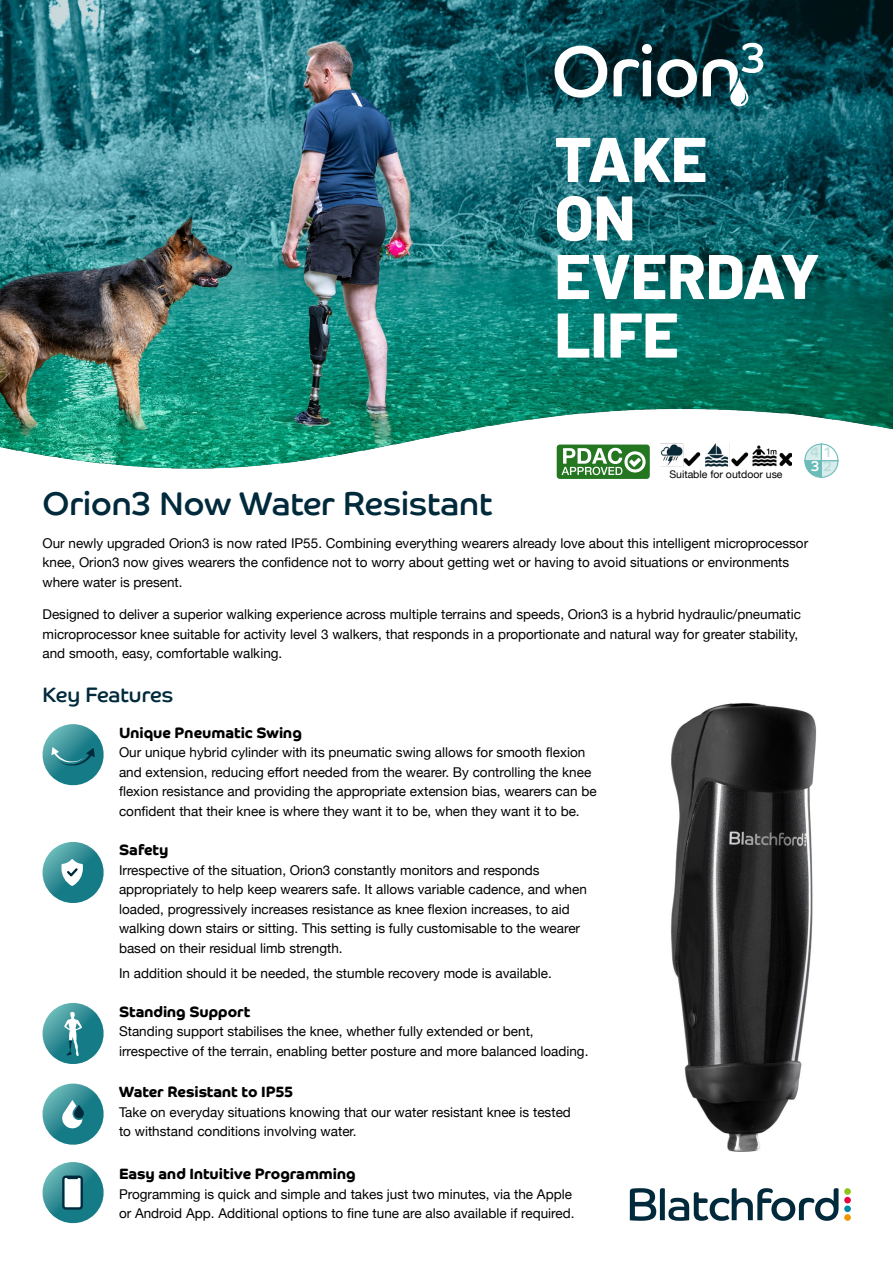
<style>
.page{position:relative;width:893px;height:1263px;background:#fff}
.page>*{position:absolute;margin:0;border:0;box-sizing:border-box;transform-origin:0 0}
.t1{font:800 63px/58.5px "Barlow";color:#fff}
.t2{font:33px "Co Headline";color:#002a3b}
.t3{font:21px "Co Headline";color:#002a3b}
.t4{font:700 15px "Co Headline";color:#000}
.t5{font:14.1px/14px "Co Headline";color:#b7dcdb}
.t6{font:13.5px/19.5px "Helvetica Neue";color:#000}
.t7{font:10.5px "Helvetica Neue";color:#000}
.s1{color:#bee0de}
.s2{color:#fff}
</style>
<div class="page">
<img style="left:671px;top:703px;width:146px;height:449px">
<img style="left:0;top:0;width:893px;height:378px">
<svg style="left:630px;top:1188px;width:208px;height:33px"></svg>
<div style="left:844px;top:1188px;width:7px;height:7px;background:#8ec618;border-radius:50%"></div>
<div style="left:844px;top:1197px;width:7px;height:6px;background:#e90445;border-radius:50%"></div>
<div style="left:844px;top:1205px;width:7px;height:7px;background:#0089a2;border-radius:50%"></div>
<div style="left:844px;top:1214px;width:7px;height:7px;background:#f09500;border-radius:50%"></div>
<svg style="left:42px;top:842px;width:62px;height:61px"></svg>
<svg style="left:42px;top:1003px;width:62px;height:61px"></svg>
<svg style="left:42px;top:724px;width:62px;height:62px"></svg>
<svg style="left:42px;top:1083px;width:62px;height:62px"></svg>
<svg style="left:42px;top:1162px;width:62px;height:62px"></svg>
<img style="left:0;top:378px;width:893px;height:99px">
<svg style="left:804px;top:443px;width:35px;height:35px"></svg>
<img style="left:661px;top:443px;width:130px;height:24px">
<img style="left:557px;top:444px;width:93px;height:35px">
<svg style="left:561px;top:448px;width:85px;height:27px"></svg>
<svg style="left:555px;top:46px;width:52px;height:52px"></svg>
<svg style="left:614px;top:44px;width:83px;height:53px"></svg>
<svg style="left:703px;top:43px;width:60px;height:63px"></svg>
<h1 class="t1" style="left:555px;top:125px;width:267px">TAKE<br>ON<br>EVERDAY<br>LIFE</h1>
<h2 class="t2" style="left:43px;top:484px;width:451px">Orion3 Now Water Resistant</h2>
<p class="t7" style="left:669px;top:467px;width:115px">Suitable for outdoor use</p>
<p class="t5" style="left:810px;top:446px;width:23px">4 <span class="s1">1<br></span><span class="s2">3</span> 2</p>
<p class="t6" style="left:43px;top:534px;width:767px">Our newly upgraded Orion3 is now rated IP55. Combining everything wearers already love about this intelligent microprocessor knee, Orion3 now gives wearers the confidence not to worry about getting wet or having to avoid situations or environments where water is present.</p>
<p class="t6" style="left:43px;top:605px;width:760px">Designed to deliver a superior walking experience across multiple terrains and speeds, Orion3 is a hybrid hydraulic/pneumatic microprocessor knee suitable for activity level 3 walkers, that responds in a proportionate and natural way for greater stability, and smooth, easy, comfortable walking.</p>
<h3 class="t3" style="left:43px;top:683px;width:132px">Key Features</h3>
<p class="t4" style="left:119px;top:724px;width:184px">Unique Pneumatic Swing</p>
<p class="t6" style="left:119px;top:743px;width:479px">Our unique hybrid cylinder with its pneumatic swing allows for smooth flexion and extension, reducing effort needed from the wearer. By controlling the knee flexion resistance and providing the appropriate extension bias, wearers can be confident that their knee is where they want it to be, when they want it to be.</p>
<p class="t4" style="left:119px;top:841px;width:51px">Safety</p>
<p class="t6" style="left:119px;top:861px;width:469px">Irrespective of the situation, Orion3 constantly monitors and responds appropriately to help keep wearers safe. It allows variable cadence, and when loaded, progressively increases resistance as knee flexion increases, to aid walking down stairs or sitting. This setting is fully customisable to the wearer based on their residual limb strength.</p>
<p class="t6" style="left:119px;top:965px;width:434px">In addition should it be needed, the stumble recovery mode is available.</p>
<p class="t4" style="left:119px;top:1002px;width:133px">Standing Support</p>
<p class="t6" style="left:119px;top:1022px;width:471px">Standing support stabilises the knee, whether fully extended or bent, irrespective of the terrain, enabling better posture and more balanced loading.</p>
<p class="t4" style="left:119px;top:1083px;width:175px">Water Resistant to IP55</p>
<p class="t6" style="left:119px;top:1103px;width:453px">Take on everyday situations knowing that our water resistant knee is tested to withstand conditions involving water.</p>
<p class="t4" style="left:119px;top:1165px;width:238px">Easy and Intuitive Programming</p>
<p class="t6" style="left:119px;top:1185px;width:457px">Programming is quick and simple and takes just two minutes, via the Apple or Android App. Additional options to fine tune are also available if required.</p>
</div>
